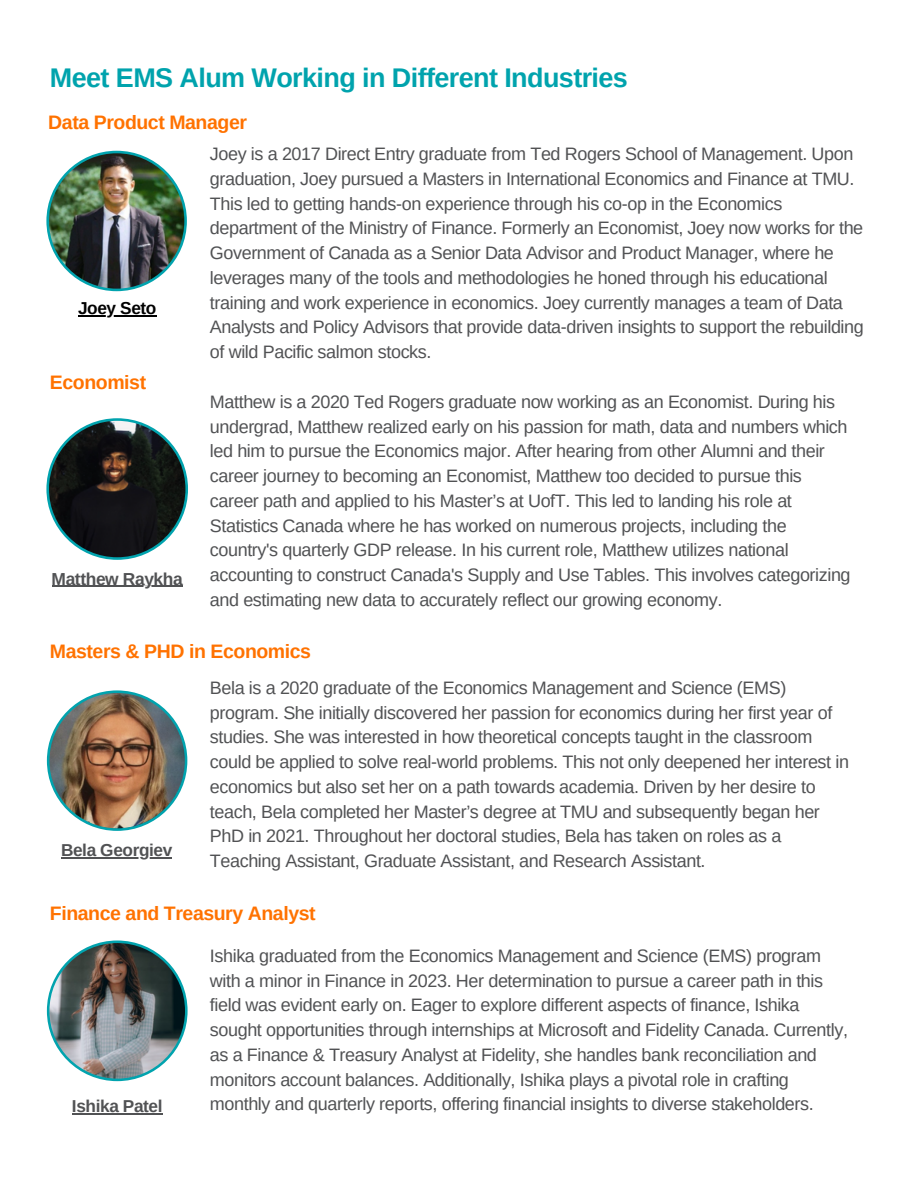
<style>
.page{position:relative;width:918px;height:1188px;background:#fff}
.page>*{position:absolute;margin:0;border:0;box-sizing:border-box;transform-origin:0 0}
.t1{font:700 27px "Arimo";letter-spacing:-.02em;color:#00a3ad}
.t2{font:700 19.5px "Arimo";letter-spacing:-.02em;color:#ff7200}
.t3{font:18px/24.8px "Arimo";letter-spacing:-.02em;color:#515254}
.t4{font:700 17.4px "Arimo";letter-spacing:-.02em;color:#515254}
.t5{font:700 17.25px "Arimo";letter-spacing:-.02em;color:#515254}
.t6{font:700 17.25px "Arimo";letter-spacing:-.02em;color:#000}
</style>
<div class="page">
<img style="left:46px;top:151px;width:141px;height:140px">
<img style="left:47px;top:690px;width:140px;height:141px">
<svg style="left:46px;top:418px;width:142px;height:142px"></svg>
<img style="left:47px;top:940px;width:141px;height:141px">
<hr style="left:61px;top:858px;width:111px;height:1px;background:#515254">
<hr style="left:78px;top:315px;width:78px;height:2px;background:#000">
<hr style="left:52px;top:586px;width:130px;height:1px;background:#515254">
<hr style="left:72px;top:1113px;width:90px;height:2px;background:#515254">
<h3 class="t1" style="left:50px;top:63px;width:580px">Meet EMS Alum Working in Different Industries</h3>
<p class="t2" style="left:48px;top:111px;width:200px">Data Product Manager</p>
<h2 class="t6" style="left:78px;top:299px;width:80px">Joey Seto</h2>
<p class="t2" style="left:50px;top:371px;width:98px">Economist</p>
<p class="t3" style="left:210px;top:141px;width:655px">Joey is a 2017 Direct Entry graduate from Ted Rogers School of Management. Upon graduation, Joey pursued a Masters in International Economics and Finance at TMU.<br>This led to getting hands-on experience through his co-op in the Economics department of the Ministry of Finance. Formerly an Economist, Joey now works for the Government of Canada as a Senior Data Advisor and Product Manager, where he leverages many of the tools and methodologies he honed through his educational training and work experience in economics. Joey currently manages a team of Data Analysts and Policy Advisors that provide data-driven insights to support the rebuilding of wild Pacific salmon stocks.</p>
<h2 class="t3" style="left:210px;top:389px;width:642px">Matthew is a 2020 Ted Rogers graduate now working as an Economist. During his undergrad, Matthew realized early on his passion for math, data and numbers which led him to pursue the Economics major. After hearing from other Alumni and their career journey to becoming an Economist, Matthew too decided to pursue this career path and applied to his Master’s at UofT. This led to landing his role at Statistics Canada where he has worked on numerous projects, including the country's quarterly GDP release. In his current role, Matthew utilizes national accounting to construct Canada's Supply and Use Tables. This involves categorizing and estimating new data to accurately reflect our growing economy.</h2>
<h3 class="t2" style="left:50px;top:641px;width:263px">Masters &amp; PHD in Economics</h3>
<h3 class="t4" style="left:52px;top:569px;width:133px">Matthew Raykha</h3>
<h3 class="t5" style="left:61px;top:841px;width:113px">Bela Georgiev</h3>
<p class="t3" style="left:210px;top:675px;width:641px">Bela is a 2020 graduate of the Economics Management and Science (EMS) program. She initially discovered her passion for economics during her first year of studies. She was interested in how theoretical concepts taught in the classroom could be applied to solve real-world problems. This not only deepened her interest in economics but also set her on a path towards academia. Driven by her desire to teach, Bela completed her Master’s degree at TMU and subsequently began her PhD in 2021. Throughout her doctoral studies, Bela has taken on roles as a Teaching Assistant, Graduate Assistant, and Research Assistant.</p>
<p class="t2" style="left:50px;top:902px;width:267px">Finance and Treasury Analyst</p>
<h2 class="t3" style="left:210px;top:943px;width:640px">Ishika graduated from the Economics Management and Science (EMS) program with a minor in Finance in 2023. Her determination to pursue a career path in this field was evident early on. Eager to explore different aspects of finance, Ishika sought opportunities through internships at Microsoft and Fidelity Canada. Currently, as a Finance &amp; Treasury Analyst at Fidelity, she handles bank reconciliation and monitors account balances. Additionally, Ishika plays a pivotal role in crafting</h2>
<p class="t5" style="left:72px;top:1097px;width:92px">Ishika Patel</p>
<h2 class="t3" style="left:210px;top:1092px;width:605px">monthly and quarterly reports, offering financial insights to diverse stakeholders.</h2>
</div>
